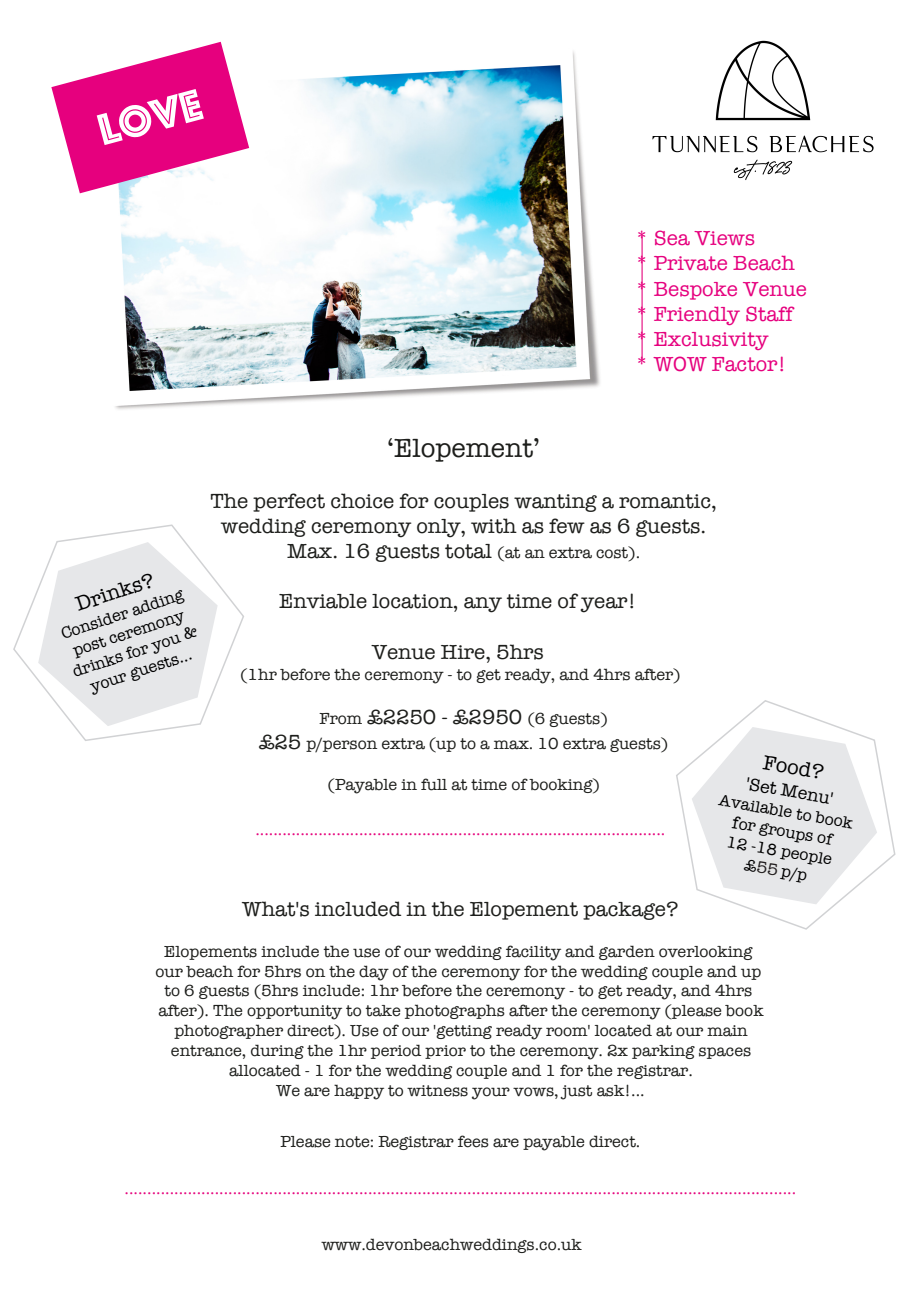
<style>
.page{position:relative;width:919px;height:1289px;background:#fff}
.page>*{position:absolute;margin:0;border:0;box-sizing:border-box;transform-origin:0 0}
.t1{font:27px "American Typewriter";color:#1d1e1b}
.t2{font:21px/25.2px "American Typewriter";color:#1d1e1b;text-align:center}
.t3{font:21px/25.2px "American Typewriter";color:#e6007e}
.t4{font:21px "American Typewriter";color:#000}
.t5{font:18px "American Typewriter";color:#000}
.t6{font:16.5px/19.8px "American Typewriter";color:#1d1e1b;text-align:center}
.t7{font:16.5px "American Typewriter";color:#e5077e}
.t8{font:16.5px/19.8px "American Typewriter";color:#000;text-align:center}
.s1{font-size:16.5px}
.s2{font-size:21px}
</style>
<div class="page">
<img style="left:79px;top:41px;width:564px;height:369px">
<hr style="left:641px;top:235px;width:1px;height:126px;background:#e5077e">
<svg style="left:13px;top:524px;width:231px;height:217px"></svg>
<svg style="left:676px;top:700px;width:220px;height:230px"></svg>
<img style="left:607px;top:40px;width:267px;height:180px">
<svg style="left:51px;top:42px;width:198px;height:151px"></svg>
<svg style="left:691px;top:727px;width:186px;height:177px"></svg>
<p class="t3" style="left:635px;top:225px;width:173px">* Sea Views<br>* Private Beach * Bespoke Venue * Friendly Staff * Exclusivity<br>* WOW Factor!</p>
<p class="t4" style="left:71px;top:589px;width:83px;rotate:-18deg">Drinks?</p>
<p class="t8" style="left:58px;top:624px;width:131px;rotate:-18deg">Consider adding post ceremony drinks for you &amp; your guests...</p>
<h1 class="t1" style="left:387px;top:427px;width:154px">‘Elopement’</h1>
<p class="t2" style="left:210px;top:487px;width:508px">The perfect choice for couples wanting a romantic, wedding ceremony only, with as few as 6 guests.<br>Max. 16 guests total <span class="s1">(at an extra cost).</span></p>
<p class="t2" style="left:279px;top:588px;width:358px">Enviable location, any time of year!</p>
<p class="t2" style="left:372px;top:638px;width:173px">Venue Hire, 5hrs</p>
<p class="t6" style="left:240px;top:664px;width:442px">(1hr before the ceremony - to get ready, and 4hrs after)</p>
<p class="t6" style="left:259px;top:705px;width:411px;line-height:25.2px">From <span class="s2">£2250 - £2950</span> (6 guests)<br><span class="s2">£25</span> p/person extra (up to a max. 10 extra guests)</p>
<p class="t6" style="left:327px;top:774px;width:274px">(Payable in full at time of booking)</p>
<p class="t7" style="left:255px;top:816px;width:411px">...........................................................................................</p>
<p class="t4" style="left:766px;top:746px;width:63px;rotate:10deg">Food?</p>
<p class="t5" style="left:748px;top:769px;width:90px;rotate:10deg">'Set Menu'</p>
<p class="t8" style="left:721px;top:789px;width:137px;rotate:10deg">Available to book</p>
<p class="t8" style="left:732px;top:811px;width:108px;rotate:10deg">or groups of<br>12 -18 people £50 p/p</p>
<p class="t2" style="left:242px;top:895px;width:438px">What's included in the Elopement package?</p>
<p class="t6" style="left:155px;top:940px;width:609px">Elopements include the use of our wedding facility and garden overlooking our beach for 5hrs on the day of the ceremony for the wedding couple and up to 6 guests (5hrs include: 1hr before the ceremony - to get ready, and 4hrs after). The opportunity to take photographs after the ceremony (please book photographer direct). Use of our 'getting ready room' located at our main entrance, during the 1hr period prior to the ceremony. 2x parking spaces allocated - 1 for the wedding couple and 1 for the registrar.<br>We are happy to witness your vows, just ask!...</p>
<p class="t6" style="left:280px;top:1130px;width:361px">Please note: Registrar fees are payable direct.</p>
<p class="t7" style="left:125px;top:1175px;width:673px">.....................................................................................................................................................</p>
<p class="t6" style="left:321px;top:1233px;width:261px">www.devonbeachweddings.co.uk</p>
</div>
